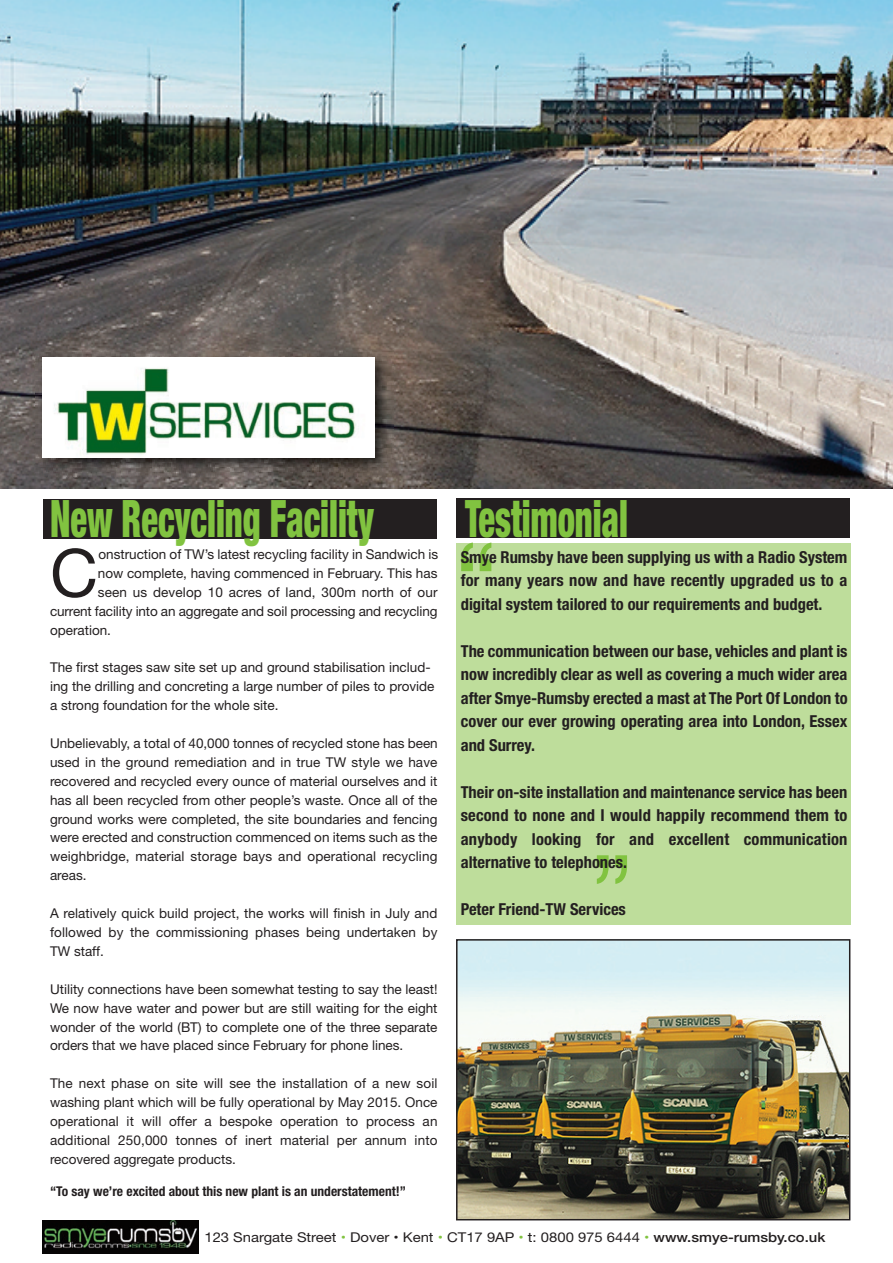
<style>
.page{position:relative;width:893px;height:1263px;background:#fff}
.page>*{position:absolute;margin:0;border:0;box-sizing:border-box;transform-origin:0 0}
.t1{font:112.5px "Helvetica";color:#81c340}
.t2{font:66.45px "Helvetica Neue";color:#231f20}
.t3{font:900 condensed 51.75px "Helvetica Neue";color:#81c340;scale:.67 1}
.t4{font:700 condensed 16.5px/23.4px "Helvetica Neue";color:#231f20;text-align:justify}
.t5{font:13.5px/18.9px "Helvetica Neue";color:#231f20;text-align:justify}
.t6{font:13.5px "Helvetica Neue";color:#231f20;scale:1.1 1}
.t7{font:700 condensed 13.5px "Helvetica Neue";color:#231f20}
.s1{color:#81c340}
.s2{font-weight:500}
</style>
<div class="page">
<div style="left:456px;top:543px;width:394px;height:382px;background:#bedd9b"></div>
<img style="left:0;top:0;width:893px;height:489px">
<div style="left:43px;top:499px;width:393px;height:39px;background:#231f20"></div>
<img style="left:35px;top:351px;width:359px;height:126px">
<img style="left:43px;top:357px;width:331px;height:100px">
<div style="left:456px;top:498px;width:394px;height:40px;background:#231f20"></div>
<img style="left:43px;top:1220px;width:156px;height:33px">
<img style="left:459px;top:942px;width:388px;height:275px">
<div style="left:456px;top:939px;width:394px;height:281px;border:2px solid #231f20"></div>
<h3 class="t3" style="left:50px;top:476px;width:485px">New Recycling Facility</h3>
<h3 class="t3" style="left:465px;top:476px;width:245px">Testimonial</h3>
<h1 class="t1" style="left:457px;top:519px;width:39px">“</h1>
<h2 class="t2" style="left:50px;top:525px;width:49px">C</h2>
<p class="t5" style="left:98px;top:545px;width:341px">onstruction of TW’s latest recycling facility in Sandwich is</p>
<p class="t4" style="left:461px;top:544px;width:388px">Smye Rumsby have been supplying us with a Radio System for many years now and have recently upgraded us to a digital system tailored to our requirements and budget.</p>
<p class="t4" style="left:461px;top:638px;width:388px">The communication between our base, vehicles and plant is now incredibly clear as well as covering a much wider area after Smye-Rumsby erected a mast at The Port Of London to cover our ever growing operating area into London, Essex and Surrey.</p>
<p class="t4" style="left:461px;top:779px;width:388px">Their on-site installation and maintenance service has been second to none and I would happily recommend them to anybody looking for and excellent communication alternative to telephones.</p>
<p class="t4" style="left:461px;top:896px;width:167px">Peter Friend-TW Services</p>
<p class="t5" style="left:98px;top:564px;width:341px">now complete, having commenced in February. This has</p>
<p class="t5" style="left:98px;top:583px;width:341px">seen us develop 10 acres of land, 300m north of our</p>
<p class="t5" style="left:50px;top:602px;width:389px">current facility into an aggregate and soil processing and recycling</p>
<p class="t5" style="left:50px;top:621px;width:63px">operation.</p>
<p class="t5" style="left:50px;top:659px;width:386px;text-align:left">The first stages saw site set up and ground stabilisation includ&shy;ing the drilling and concreting a large number of piles to provide a strong foundation for the whole site.</p>
<p class="t5" style="left:50px;top:734px;width:389px">Unbelievably, a total of 40,000 tonnes of recycled stone has been used in the ground remediation and in true TW style we have recovered and recycled every ounce of material ourselves and it has all been recycled from other people’s waste. Once all of the ground works were completed, the site boundaries and fencing were erected and construction commenced on items such as the weighbridge, material storage bays and operational recycling areas.</p>
<p class="t5" style="left:50px;top:904px;width:389px">A relatively quick build project, the works will finish in July and followed by the commissioning phases being undertaken by TW staff.</p>
<p class="t5" style="left:50px;top:980px;width:389px">Utility connections have been somewhat testing to say the least!<br>We now have water and power but are still waiting for the eight wonder of the world (BT) to complete one of the three separate orders that we have placed since February for phone lines.</p>
<p class="t5" style="left:50px;top:1075px;width:389px">The next phase on site will see the installation of a new soil washing plant which will be fully operational by May 2015. Once operational it will offer a bespoke operation to process an additional 250,000 tonnes of inert material per annum into recovered aggregate products.</p>
<p class="t7" style="left:50px;top:1180px;width:357px">“To say we’re excited about this new plant is an understatement!”</p>
<h1 class="t1" style="left:631px;top:907px;width:39px;rotate:-180deg">“</h1>
<p class="t6" style="left:204px;top:1227px;width:566px">123 Snargate Street <span class="s1">•</span> Dover • Kent <span class="s1">•</span> CT17 9AP <span class="s1">•</span> t: 0800 975 6444 <span class="s1">•</span> <span class="s2">www.smye-rumsby.co.uk</span></p>
</div>
